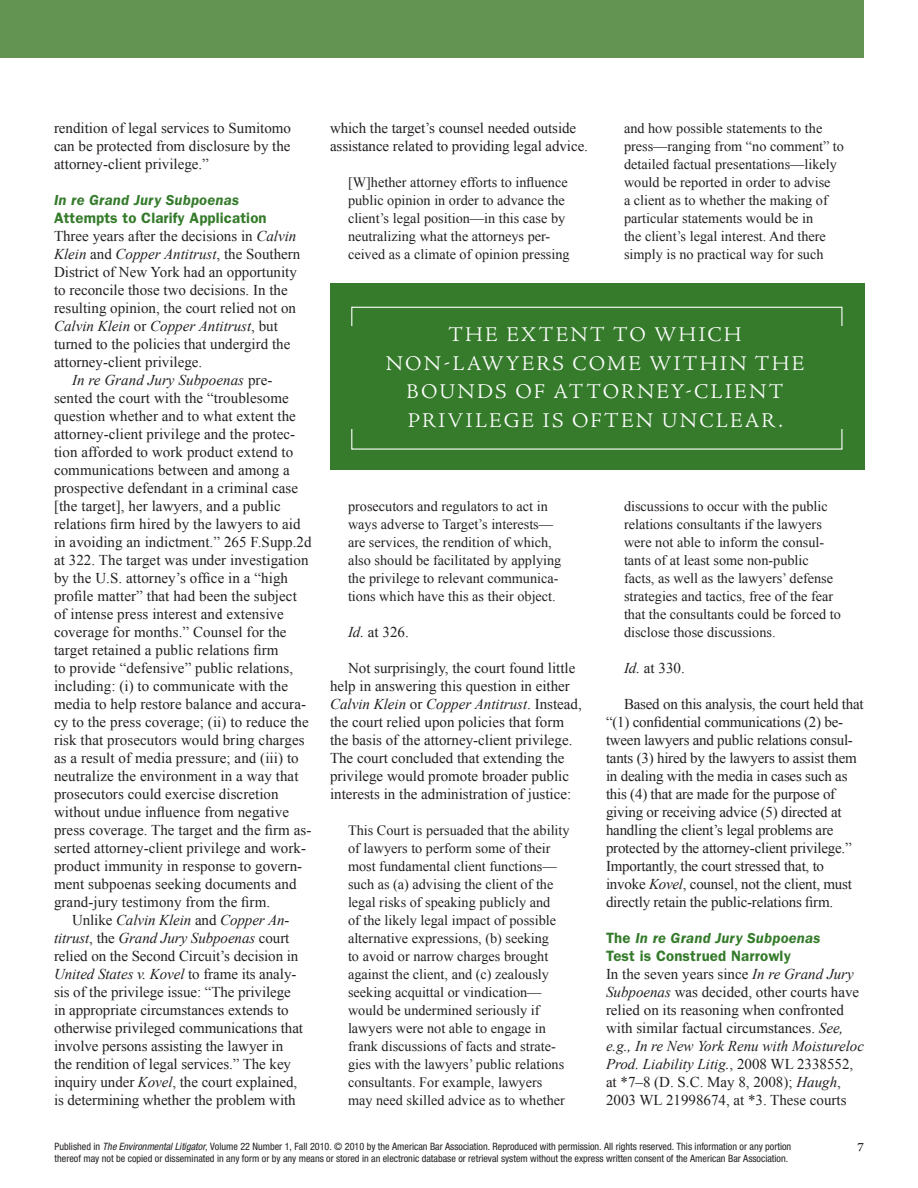
<style>
.page{position:relative;width:918px;height:1188px;background:#fff}
.page>*{position:absolute;margin:0;border:0;box-sizing:border-box;transform-origin:0 0}
.pull_quotes{font:300 21px/28.5px "Adobe Jenson Pro";letter-spacing:.105em;color:#fff;text-align:center}
.body{font:15px/18px "Times New Roman";color:#231f20}
.Subhead_-_w_italic{font:15px/18px "Times New Roman";color:#231f20}
._1st_paragraph{font:15px/18px "Times New Roman";color:#231f20}
.subhead{font:600 15px/18px "ITC Franklin Gothic Std";letter-spacing:.01em;color:#357b2b}
.indent{font:14.25px/18px "Times New Roman";color:#231f20}
.t1{font:600 12.75px "Adobe Jenson Pro";color:#231f20}
.t2{font:condensed 10.2px "Helvetica Neue LT Std";color:#231f20}
.s1{font-family:"ITC Franklin Gothic Std";font-weight:600;font-style:italic;color:#357b2b}
.s2{font-family:"Franklin Gothic";font-weight:600;color:#357b2b}
.s3{font-style:italic}
</style>
<div class="page">
<div style="left:0;top:0;width:864px;height:58px;background:#639451"></div>
<div style="left:330px;top:284px;width:535px;height:186px;background:#357b2b"></div>
<div style="left:351px;top:307px;width:491px;height:143px;border:1px solid #fff"></div>
<div style="left:341px;top:327px;width:513px;height:102px;background:#357b2b"></div>
<p class="body" style="left:54px;top:119px;width:239px;text-align:justify">rendition of legal services to Sumitomo can be protected from disclosure by the attorney-client privilege.”</p>
<p class="Subhead_-_w_italic" style="left:54px;top:191px;width:248px"><span class="s1">In re Grand Jury Subpoenas </span><span class="s2">Attempts to Clarify Application </span>Three years after the decisions in <span class="s3">Calvin Klein</span> and <span class="s3">Copper Antitrust</span>, the Southern District of New York had an opportunity to reconcile those two decisions. In the resulting opinion, the court relied not on <span class="s3">Calvin Klein</span> or <span class="s3">Copper Antitrust</span>, but turned to the policies that undergird the attorney-client privilege.</p>
<p class="body" style="left:54px;top:371px;width:259px;text-indent:18px"><span class="s3">In re Grand Jury Subpoenas</span> pre&shy;sented the court with the “troublesome question whether and to what extent the attorney-client privilege and the protec&shy;tion afforded to work product extend to communications between and among a prospective defendant in a criminal case [the target], her lawyers, and a public relations firm hired by the lawyers to aid in avoiding an indictment.” 265 F.Supp.2d at 322. The target was under investigation by the U.S. attorney’s office in a “high profile matter” that had been the subject of intense press interest and extensive coverage for months.” Counsel for the target retained a public relations firm<br>to provide “defensive” public relations, including: (i) to communicate with the media to help restore balance and accura&shy;cy to the press coverage; (ii) to reduce the risk that prosecutors would bring charges as a result of media pressure; and (iii) to neutralize the environment in a way that prosecutors could exercise discretion without undue influence from negative press coverage. The target and the firm as&shy;serted attorney-client privilege and work&shy;product immunity in response to govern&shy;ment subpoenas seeking documents and grand-jury testimony from the firm.</p>
<p class="body" style="left:54px;top:911px;width:251px;text-indent:18px">Unlike <span class="s3">Calvin Klein</span> and <span class="s3">Copper An&shy;titrust</span>, the <span class="s3">Grand Jury Subpoenas</span> court relied on the Second Circuit’s decision in <span class="s3">United States v. Kovel</span> to frame its analy&shy;sis of the privilege issue: “The privilege in appropriate circumstances extends to otherwise privileged communications that involve persons assisting the lawyer in the rendition of legal services.” The key inquiry under <span class="s3">Kovel</span>, the court explained, is determining whether the problem with</p>
<p class="body" style="left:330px;top:119px;width:260px">which the target’s counsel needed outside assistance related to providing legal advice.</p>
<p class="indent" style="left:348px;top:173px;width:223px">[W]hether attorney efforts to influence public opinion in order to advance the client’s legal position—in this case by neutralizing what the attorneys per&shy;ceived as a climate of opinion pressing</p>
<p class="indent" style="left:624px;top:119px;width:222px">and how possible statements to the press—ranging from “no comment” to detailed factual presentations—likely would be reported in order to advise<br>a client as to whether the making of particular statements would be in<br>the client’s legal interest. And there simply is no practical way for such</p>
<p class="pull_quotes" style="left:386px;top:321px;width:420px">THE EXTENT TO WHICH<br>NON-LAWYERS COME WITHIN THE<br>BOUNDS OF ATTORNEY-CLIENT<br>PRIVILEGE IS OFTEN UNCLEAR.</p>
<p class="indent" style="left:348px;top:497px;width:215px">prosecutors and regulators to act in ways adverse to Target’s interests— are services, the rendition of which, also should be facilitated by applying the privilege to relevant communica&shy;tions which have this as their object.</p>
<p class="body" style="left:348px;top:623px;width:62px"><span class="s3">Id.</span> at 326.</p>
<p class="body" style="left:330px;top:659px;width:253px;text-indent:18px">Not surprisingly, the court found little help in answering this question in either <span class="s3">Calvin Klein</span> or <span class="s3">Copper Antitrust</span>. Instead, the court relied upon policies that form the basis of the attorney-client privilege.<br>The court concluded that extending the privilege would promote broader public interests in the administration of justice:</p>
<p class="indent" style="left:348px;top:821px;width:223px">This Court is persuaded that the ability of lawyers to perform some of their most fundamental client functions— such as (a) advising the client of the legal risks of speaking publicly and<br>of the likely legal impact of possible alternative expressions, (b) seeking<br>to avoid or narrow charges brought against the client, and (c) zealously seeking acquittal or vindication— would be undermined seriously if lawyers were not able to engage in frank discussions of facts and strate&shy;gies with the lawyers’ public relations consultants. For example, lawyers may need skilled advice as to whether</p>
<p class="indent" style="left:624px;top:497px;width:218px">discussions to occur with the public relations consultants if the lawyers were not able to inform the consul&shy;tants of at least some non-public facts, as well as the lawyers’ defense strategies and tactics, free of the fear that the consultants could be forced to disclose those discussions.</p>
<p class="body" style="left:624px;top:658px;width:62px"><span class="s3">Id.</span> at 330.</p>
<p class="body" style="left:606px;top:694px;width:259px;text-indent:18px">Based on this analysis, the court held that “(1) confidential communications (2) be&shy;tween lawyers and public relations consul&shy;tants (3) hired by the lawyers to assist them in dealing with the media in cases such as this (4) that are made for the purpose of giving or receiving advice (5) directed at handling the client’s legal problems are protected by the attorney-client privilege.” Importantly, the court stressed that, to invoke <span class="s3">Kovel</span>, counsel, not the client, must directly retain the public-relations firm.</p>
<p class="subhead" style="left:606px;top:928px;width:216px">The <span class="s3">In re Grand Jury Subpoenas<br></span>Test is Construed Narrowly</p>
<p class="_1st_paragraph" style="left:606px;top:964px;width:260px">In the seven years since <span class="s3">In re Grand Jury Subpoenas</span> was decided, other courts have relied on its reasoning when confronted with similar factual circumstances. <span class="s3">See, e.g., In re New York Renu with Moistureloc Prod. Liability Litig.</span>, 2008 WL 2338552, at *7–8 (D. S.C. May 8, 2008); <span class="s3">Haugh</span>, 2003 WL 21998674, at *3. These courts</p>
<p class="t2" style="left:55px;top:1140px;width:738px">Published in <span class="s3">The Environmental Litigator</span>, Volume 22 Number 1, Fall 2010. © 2010 by the American Bar Association. Reproduced with permission. All rights reserved. This information or any portion</p>
<p class="t1" style="left:857px;top:1140px;width:8px">7</p>
<p class="t2" style="left:55px;top:1153px;width:735px">thereof may not be copied or disseminated in any form or by any means or stored in an electronic database or retrieval system without the express written consent of the American Bar Association.</p>
</div>
